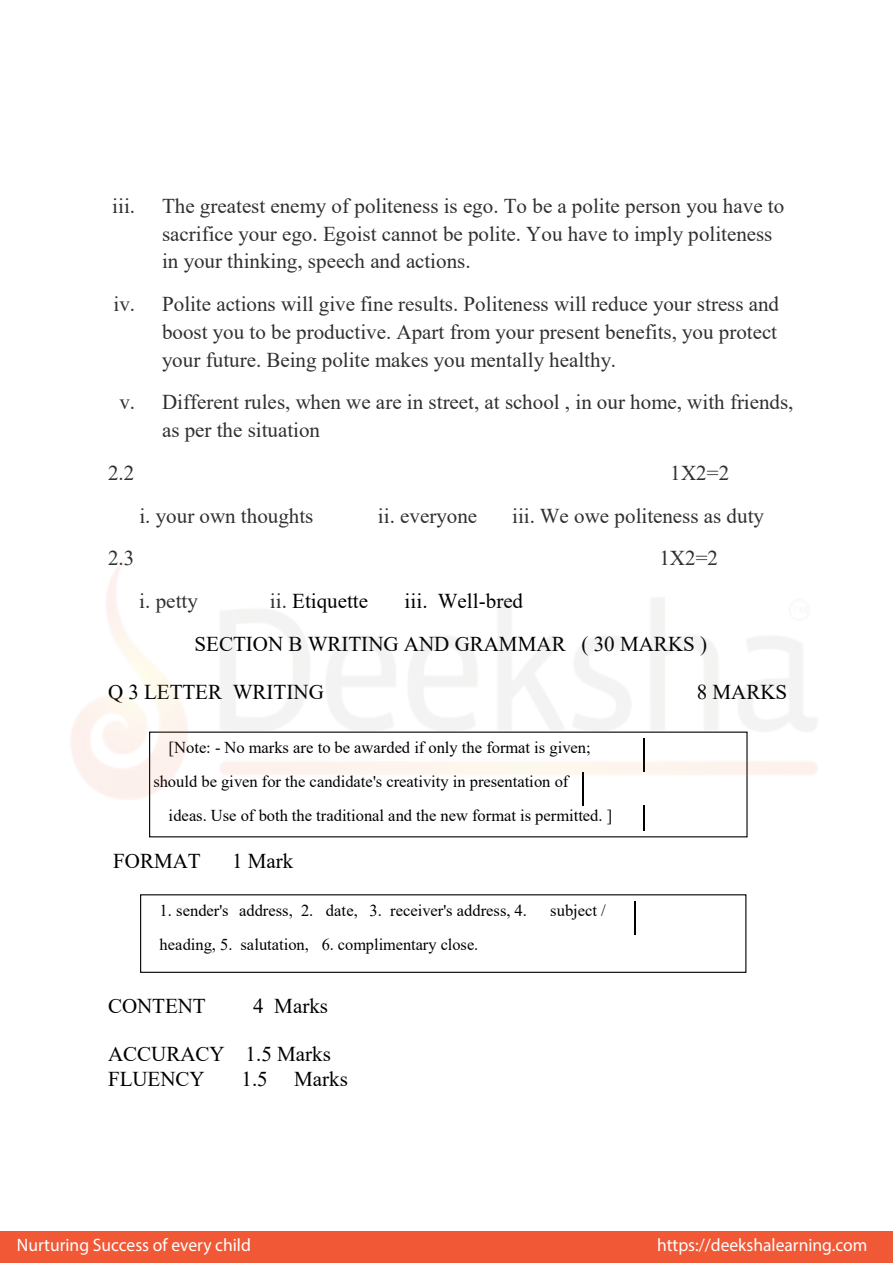
<style>
.page{position:relative;width:893px;height:1263px;background:#fff}
.page>*{position:absolute;margin:0;border:0;box-sizing:border-box;transform-origin:0 0}
.t1{font:21px/27.8px "Times New Roman";color:#303030}
.t2{font:21px/42.9px "Times New Roman";color:#000}
.t3{font:18px "Myriad Pro";color:#fff}
.t4{font:16.5px/33.9px "Times New Roman";color:#000}
.s1{color:#303030}
</style>
<div class="page">
<div style="left:140px;top:894px;width:606px;height:79px;border:1px solid #000"></div>
<hr style="left:634px;top:901px;width:2px;height:33px;background:#000">
<img style="left:71px;top:563px;width:746px;height:351px">
<div style="left:0;top:1231px;width:893px;height:32px;background:#f05836"></div>
<p class="t1" style="left:112px;top:191px;width:24px">iii.</p>
<p class="t1" style="left:162px;top:191px;width:624px">The greatest enemy of politeness is ego. To be a polite person you have to sacrifice your ego. Egoist cannot be polite. You have to imply politeness in your thinking, speech and actions.</p>
<p class="t1" style="left:162px;top:289px;width:619px;text-align:justify;text-indent:-49px">iv. Polite actions will give fine results. Politeness will reduce your stress and boost you to be productive. Apart from your present benefits, you protect your future. Being polite makes you mentally healthy.</p>
<p class="t1" style="left:162px;top:388px;width:633px;text-indent:-43px">v. Different rules, when we are in street, at school , in our home, with friends, as per the situation</p>
<p class="t1" style="left:108px;top:458px;width:28px">2.2</p>
<p class="t1" style="left:670px;top:458px;width:60px">1X2=2</p>
<p class="t1" style="left:139px;top:501px;width:176px">i. your own thoughts</p>
<p class="t1" style="left:378px;top:501px;width:101px">ii. everyone</p>
<p class="t1" style="left:512px;top:501px;width:254px">iii. We owe politeness as duty</p>
<p class="t1" style="left:108px;top:544px;width:28px">2.3</p>
<p class="t1" style="left:659px;top:544px;width:60px">1X2=2</p>
<p class="t1" style="left:139px;top:586px;width:60px">i. petty</p>
<p class="t2" style="left:270px;top:579px;width:100px"><span class="s1">ii.</span> Etiquette</p>
<p class="t2" style="left:195px;top:579px;width:514px;text-indent:210px">iii. Well-bred<br>SECTION B WRITING AND GRAMMAR ( 30 MARKS )</p>
<p class="t2" style="left:108px;top:670px;width:217px">Q 3 LETTER WRITING</p>
<p class="t2" style="left:697px;top:670px;width:92px">8 MARKS</p>
<p class="t4" style="left:145px;top:730px;width:448px;text-indent:24px">[Note: - No marks are to be awarded if only the format is given; t should be given for the candidate's creativity in presentation of</p>
<p class="t4" style="left:169px;top:798px;width:445px">ideas. Use of both the traditional and the new format is permitted. ]</p>
<p class="t2" style="left:113px;top:839px;width:89px">FORMAT</p>
<p class="t2" style="left:232px;top:839px;width:63px">1 Mark</p>
<p class="t4" style="left:160px;top:893px;width:369px">1. sender's address, 2. date, 3. receiver's address, 4.</p>
<p class="t4" style="left:550px;top:893px;width:57px">subject /</p>
<p class="t4" style="left:160px;top:927px;width:320px">heading, 5. salutation, 6. complimentary close.</p>
<p class="t2" style="left:108px;top:984px;width:99px">CONTENT</p>
<p class="t2" style="left:253px;top:984px;width:76px">4 Marks</p>
<p class="t2" style="left:108px;top:1042px;width:224px;line-height:24.2px">ACCURACY 1.5 Marks<br>FLUENCY</p>
<p class="t2" style="left:241px;top:1056px;width:28px">1.5</p>
<p class="t2" style="left:294px;top:1056px;width:55px">Marks</p>
<p class="t3" style="left:17px;top:1234px;width:235px">Nurturing Success of every child</p>
<p class="t3" style="left:657px;top:1234px;width:212px">https://deekshalearning.com</p>
</div>
